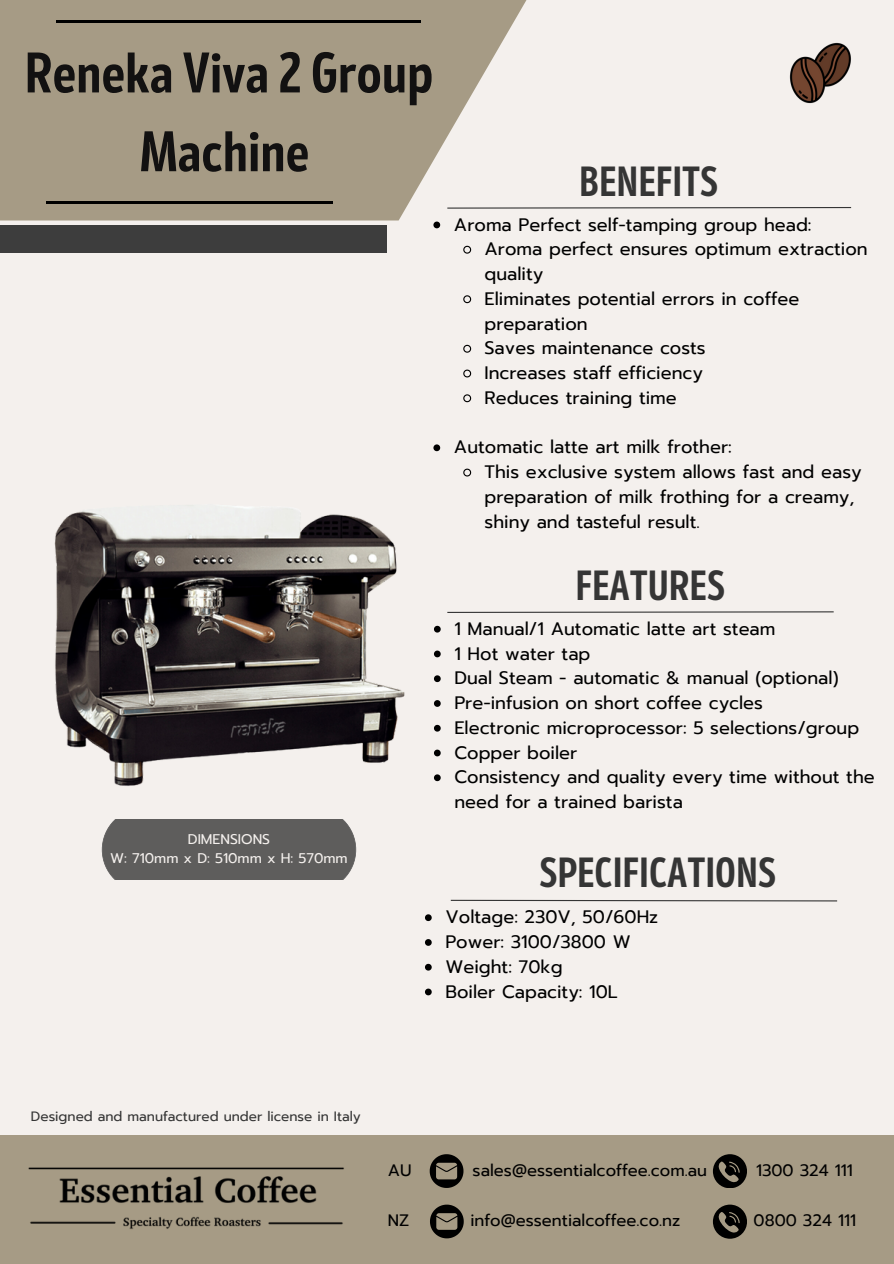
<style>
.page{position:relative;width:894px;height:1264px;background:#fff}
.page>*{position:absolute;margin:0;border:0;box-sizing:border-box;transform-origin:0 0}
.t1{font:700 57px/78.8px "Mozer";color:#121111;text-align:center}
.t2{font:700 42.15px "Mozer";color:#353535}
.t3{font:18px/24.8px "Prompt";color:#000}
.t4{font:16.5px "Prompt";color:#000}
.t5{font:13.95px "Prompt";color:#f4f0ed}
.t6{font:13.5px "Prompt";color:#353535}
</style>
<div class="page">
<div style="left:0;top:0;width:893px;height:1263px;background:#f4f0ed"></div>
<svg style="left:0;top:0;width:526px;height:220px;background:#aea491"></svg>
<hr style="left:46px;top:201px;width:286px;height:2px;background:#000">
<hr style="left:57px;top:20px;width:363px;height:3px;background:#000">
<div style="left:0;top:225px;width:387px;height:27px;background:#3d3d3d"></div>
<img style="left:789px;top:42px;width:62px;height:62px">
<svg style="left:446px;top:206px;width:406px;height:3px"></svg>
<svg style="left:433px;top:221px;width:7px;height:7px"></svg>
<svg style="left:463px;top:245px;width:9px;height:9px"></svg>
<svg style="left:463px;top:295px;width:9px;height:9px"></svg>
<svg style="left:463px;top:344px;width:9px;height:9px"></svg>
<svg style="left:463px;top:369px;width:9px;height:9px"></svg>
<svg style="left:463px;top:394px;width:9px;height:9px"></svg>
<svg style="left:433px;top:444px;width:7px;height:7px"></svg>
<svg style="left:463px;top:468px;width:9px;height:9px"></svg>
<svg style="left:447px;top:611px;width:387px;height:2px"></svg>
<svg style="left:434px;top:626px;width:6px;height:6px"></svg>
<svg style="left:434px;top:650px;width:6px;height:7px"></svg>
<svg style="left:434px;top:675px;width:6px;height:7px"></svg>
<svg style="left:434px;top:700px;width:6px;height:7px"></svg>
<svg style="left:434px;top:725px;width:6px;height:6px"></svg>
<svg style="left:434px;top:749px;width:6px;height:7px"></svg>
<svg style="left:434px;top:774px;width:6px;height:7px"></svg>
<div style="left:102px;top:837px;width:254px;height:42px;background:#5e5d5c"></div>
<svg style="left:450px;top:899px;width:388px;height:3px"></svg>
<div style="left:0;top:1135px;width:893px;height:128px;background:#a69b85"></div>
<img style="left:28px;top:1167px;width:316px;height:62px">
<svg style="left:430px;top:1204px;width:33px;height:34px"></svg>
<svg style="left:429px;top:1154px;width:34px;height:33px"></svg>
<svg style="left:712px;top:1154px;width:34px;height:33px"></svg>
<svg style="left:712px;top:1204px;width:34px;height:34px"></svg>
<img style="left:54px;top:505px;width:351px;height:332px">
<svg style="left:425px;top:914px;width:6px;height:7px"></svg>
<svg style="left:425px;top:939px;width:6px;height:6px"></svg>
<svg style="left:425px;top:963px;width:6px;height:7px"></svg>
<svg style="left:425px;top:988px;width:6px;height:7px"></svg>
<p class="t1" style="left:25px;top:35px;width:410px">Reneka Viva 2 Group<br>Machine</p>
<p class="t5" style="left:188px;top:828px;width:84px">DIMENSIONS</p>
<p class="t5" style="left:110px;top:848px;width:239px">W: 710mm x D: 510mm x H: 570mm</p>
<p class="t2" style="left:579px;top:156px;width:140px">BENEFITS</p>
<p class="t3" style="left:454px;top:212px;width:359px">Aroma Perfect self-tamping group head:</p>
<p class="t3" style="left:484px;top:237px;width:384px">Aroma perfect ensures optimum extraction quality</p>
<p class="t3" style="left:484px;top:286px;width:316px">Eliminates potential errors in coffee preparation</p>
<p class="t3" style="left:484px;top:336px;width:223px">Saves maintenance costs</p>
<p class="t3" style="left:484px;top:361px;width:220px">Increases staff efficiency</p>
<p class="t3" style="left:484px;top:385px;width:194px">Reduces training time</p>
<p class="t3" style="left:454px;top:435px;width:279px">Automatic latte art milk frother:</p>
<p class="t3" style="left:484px;top:460px;width:378px">This exclusive system allows fast and easy preparation of milk frothing for a creamy, shiny and tasteful result.</p>
<p class="t2" style="left:575px;top:561px;width:151px">FEATURES</p>
<p class="t3" style="left:454px;top:616px;width:322px">1 Manual/1 Automatic latte art steam</p>
<p class="t3" style="left:454px;top:641px;width:137px">1 Hot water tap</p>
<p class="t3" style="left:454px;top:666px;width:385px">Dual Steam - automatic &amp; manual (optional)</p>
<p class="t3" style="left:454px;top:690px;width:310px">Pre-infusion on short coffee cycles</p>
<p class="t3" style="left:454px;top:715px;width:406px">Electronic microprocessor: 5 selections/group</p>
<p class="t3" style="left:454px;top:740px;width:124px">Copper boiler</p>
<p class="t3" style="left:454px;top:765px;width:421px">Consistency and quality every time without the need for a trained barista</p>
<p class="t2" style="left:539px;top:847px;width:238px">SPECIFICATIONS</p>
<p class="t3" style="left:445px;top:904px;width:214px">Voltage: 230V, 50/60Hz</p>
<p class="t3" style="left:445px;top:929px;width:187px">Power: 3100/3800 W</p>
<p class="t3" style="left:445px;top:954px;width:119px">Weight: 70kg</p>
<p class="t3" style="left:445px;top:979px;width:174px">Boiler Capacity: 10L</p>
<p class="t6" style="left:31px;top:1106px;width:331px">Designed and manufactured under license in Italy</p>
<p class="t4" style="left:387px;top:1157px;width:25px">AU</p>
<p class="t4" style="left:472px;top:1157px;width:236px">sales@essentialcoffee.com.au</p>
<p class="t4" style="left:755px;top:1157px;width:98px">1300 324 111</p>
<p class="t4" style="left:387px;top:1207px;width:23px">NZ</p>
<p class="t4" style="left:470px;top:1207px;width:211px">info@essentialcoffee.co.nz</p>
<p class="t4" style="left:753px;top:1207px;width:104px">0800 324 111</p>
</div>
